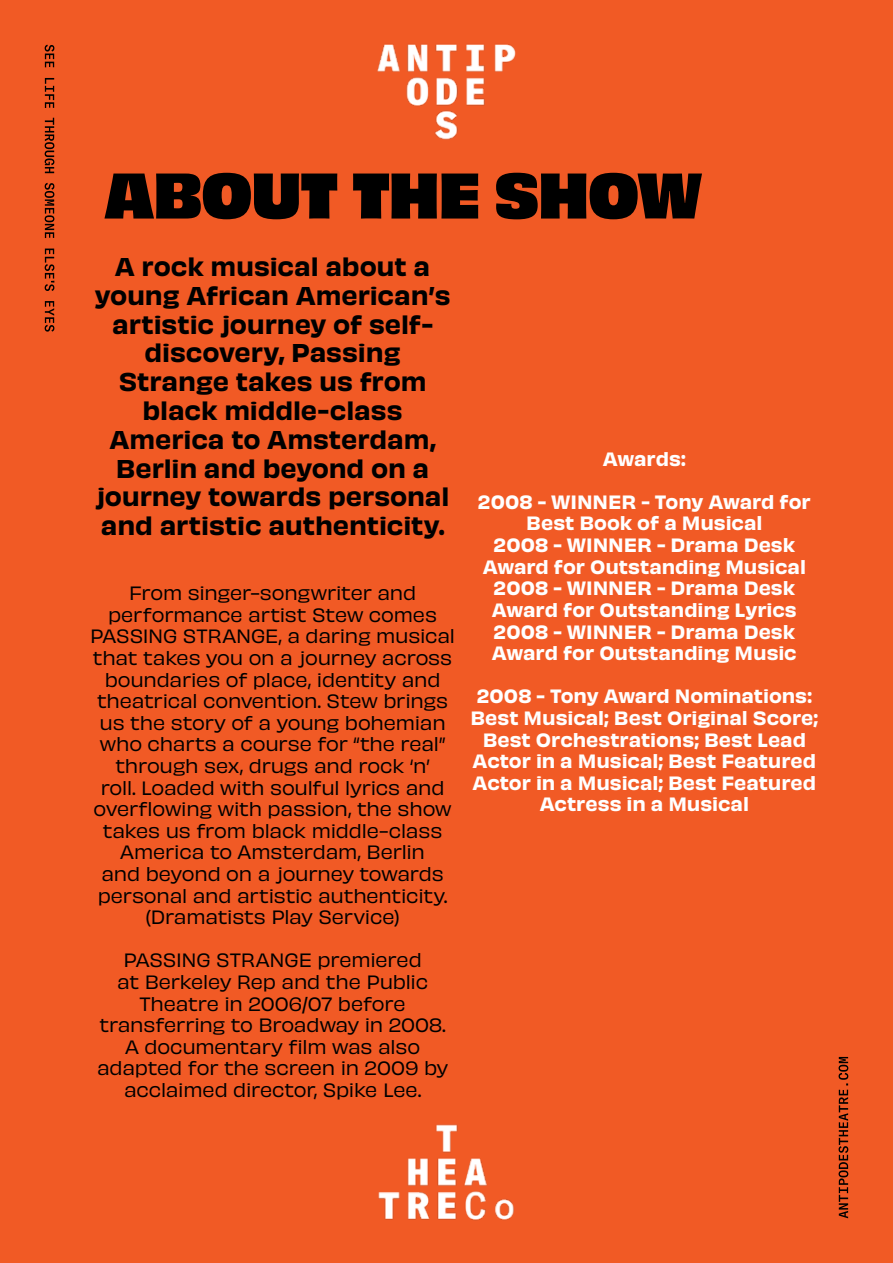
<style>
.page{position:relative;width:893px;height:1263px;background:#f15a25}
.page>*{position:absolute;margin:0;border:0;box-sizing:border-box;transform-origin:0 0}
.t1{font:60px "Obviously Blck";letter-spacing:-.01em;color:#000}
.t2{font:24px/28.8px "Obviously Semi";letter-spacing:-.005em;color:#000;text-align:center}
.t3{font:18px/21.6px "Obviously";letter-spacing:-.01em;color:#000;text-align:center}
.t4{font:18px/21.6px "Obviously Semi";letter-spacing:-.005em;color:#fff;text-align:center}
</style>
<div class="page">
<img style="left:377px;top:44px;width:139px;height:96px">
<img style="left:378px;top:1124px;width:136px;height:97px">
<svg style="left:839px;top:1057px;width:9px;height:161px"></svg>
<svg style="left:45px;top:45px;width:9px;height:287px"></svg>
<h1 class="t1" style="left:104px;top:148px;width:599px">ABOUT THE SHOW</h1>
<h2 class="t2" style="left:95px;top:250px;width:357px">A rock musical about a young African American’s artistic journey of self&shy;discovery, Passing<br>Strange takes us from black middle-class<br>America to Amsterdam,<br>Berlin and beyond on a journey towards personal and artistic authenticity.</h2>
<p class="t3" style="left:90px;top:581px;width:366px">From singer-songwriter and performance artist Stew comes<br>PASSING STRANGE, a daring musical that takes you on a journey across boundaries of place, identity and theatrical convention. Stew brings us the story of a young bohemian who charts a course for “the real” through sex, drugs and rock ‘n’<br>roll. Loaded with soulful lyrics and overflowing with passion, the show takes us from black middle-class<br>America to Amsterdam, Berlin<br>and beyond on a journey towards personal and artistic authenticity. (Dramatists Play Service)</p>
<p class="t3" style="left:97px;top:948px;width:353px">PASSING STRANGE premiered<br>at Berkeley Rep and the Public<br>Theatre in 2006/07 before transferring to Broadway in 2008.<br>A documentary film was also adapted for the screen in 2009 by acclaimed director, Spike Lee.</p>
<p class="t4" style="left:603px;top:446px;width:84px">Awards:</p>
<p class="t4" style="left:478px;top:489px;width:334px">2008 - WINNER - Tony Award for<br>Best Book of a Musical<br>2008 - WINNER - Drama Desk<br>Award for Outstanding Musical<br>2008 - WINNER - Drama Desk<br>Award for Outstanding Lyrics<br>2008 - WINNER - Drama Desk<br>Award for Outstanding Music</p>
<p class="t4" style="left:470px;top:684px;width:349px">2008 - Tony Award Nominations:<br>Best Musical; Best Original Score;<br>Best Orchestrations; Best Lead<br>Actor in a Musical; Best Featured<br>Actor in a Musical; Best Featured<br>Actress in a Musical</p>
</div>
